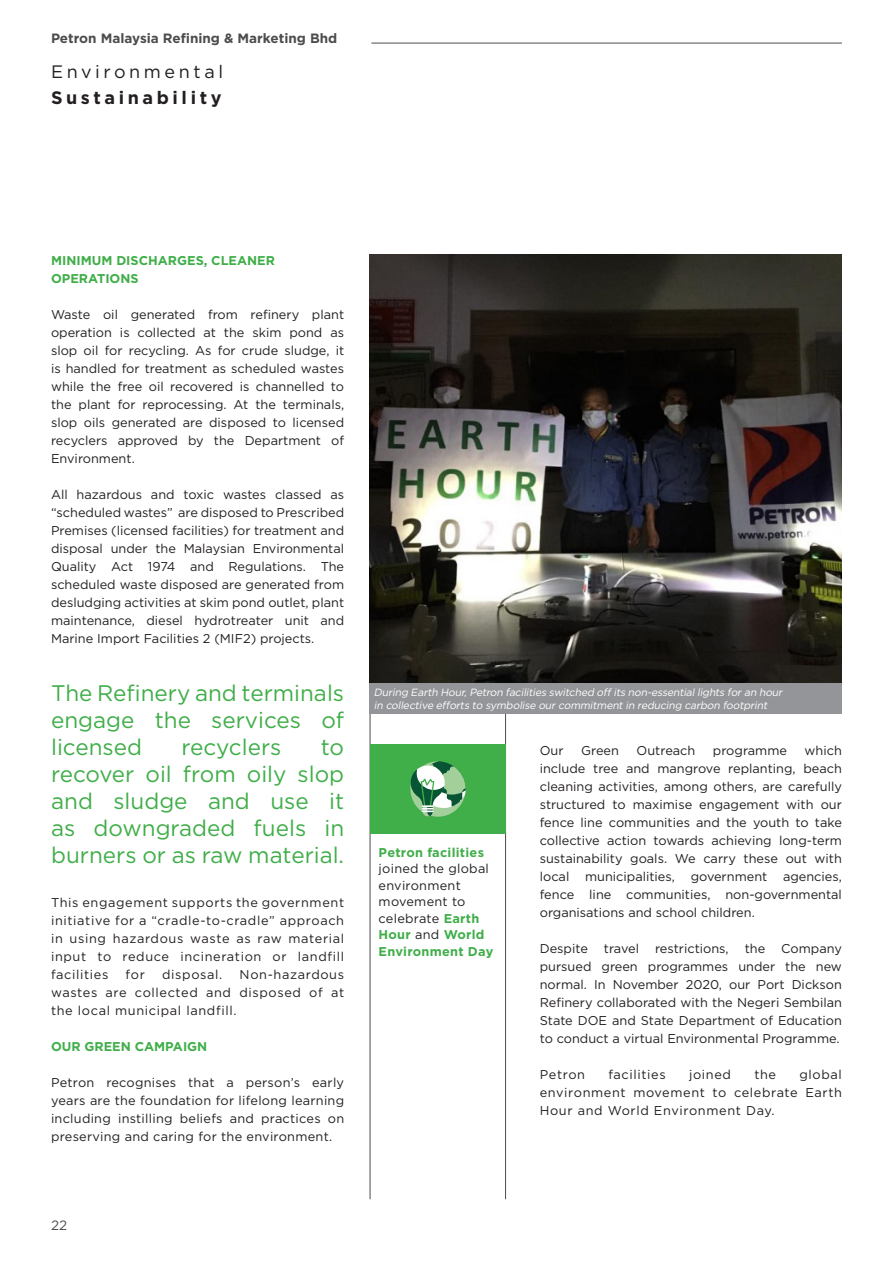
<style>
.page{position:relative;width:893px;height:1263px;background:#fff}
.page>*{position:absolute;margin:0;border:0;box-sizing:border-box;transform-origin:0 0}
.t1{font:22.5px/27px "Gotham";color:#40ae49;text-align:justify}
.t2{font:700 18px "Gotham";letter-spacing:.2em;color:#231f20}
.t3{font:18px "Gotham";letter-spacing:.2em;color:#231f20}
.t4{font:700 13.5px "Gotham";color:#4b4c4d}
.t5{font:13.5px "Gotham";color:#4b4c4d}
.t6{font:12.75px/18px "Gotham";letter-spacing:.005em;color:#231f20;text-align:justify}
.t7{font:700 12.75px/18px "Gotham";color:#40ae49}
.t8{font:12.75px "Gotham";letter-spacing:.05em;color:#231f20}
.t9{font:italic 10.5px/13.5px "Gotham";color:#fff}
.s1{font-weight:700;color:#40ae49}
</style>
<div class="page">
<hr style="left:371px;top:43px;width:471px;height:1px;background:#4b4c4d">
<hr style="left:370px;top:315px;width:1px;height:884px;background:#4b4c4d">
<hr style="left:505px;top:523px;width:1px;height:676px;background:#4b4c4d">
<div style="left:370px;top:744px;width:136px;height:90px;background:#40ae49"></div>
<svg style="left:410px;top:761px;width:56px;height:56px"></svg>
<img style="left:370px;top:255px;width:472px;height:428px">
<div style="left:370px;top:683px;width:472px;height:30px;background:#939598"></div>
<p class="t4" style="left:51px;top:30px;width:288px">Petron Malaysia Refining &amp; Marketing Bhd</p>
<p class="t3" style="left:51px;top:60px;width:174px">Environmental</p>
<p class="t2" style="left:51px;top:85px;width:172px">Sustainability</p>
<p class="t7" style="left:51px;top:252px;width:226px">MINIMUM DISCHARGES, CLEANER<br>OPERATIONS</p>
<p class="t6" style="left:51px;top:306px;width:295px">Waste oil generated from refinery plant operation is collected at the skim pond as slop oil for recycling. As for crude sludge, it is handled for treatment as scheduled wastes while the free oil recovered is channelled to the plant for reprocessing. At the terminals, slop oils generated are disposed to licensed recyclers approved by the Department of Environment.</p>
<p class="t6" style="left:51px;top:486px;width:295px">All hazardous and toxic wastes classed as “scheduled wastes” are disposed to Prescribed Premises (licensed facilities) for treatment and disposal under the Malaysian Environmental Quality Act 1974 and Regulations. The scheduled waste disposed are generated from desludging activities at skim pond outlet, plant maintenance, diesel hydrotreater unit and Marine Import Facilities 2 (MIF2) projects.</p>
<p class="t1" style="left:51px;top:679px;width:295px">The Refinery and terminals engage the services of licensed</p>
<p class="t1" style="left:182px;top:733px;width:101px">recyclers</p>
<p class="t1" style="left:51px;top:733px;width:295px;text-indent:270px">to recover oil from oily slop and sludge and use it as downgraded fuels in burners or as raw material.</p>
<p class="t6" style="left:51px;top:893px;width:295px">This engagement supports the government initiative for a “cradle-to-cradle” approach in using hazardous waste as raw material input to reduce incineration or landfill facilities</p>
<p class="t6" style="left:126px;top:965px;width:21px">for</p>
<p class="t8" style="left:162px;top:966px;width:62px">disposal.</p>
<p class="t6" style="left:51px;top:965px;width:295px;text-indent:189px">Non-hazardous wastes are collected and disposed of at the local municipal landfill.</p>
<p class="t7" style="left:51px;top:1037px;width:158px">OUR GREEN CAMPAIGN</p>
<p class="t6" style="left:51px;top:1073px;width:295px">Petron recognises that a person’s early years are the foundation for lifelong learning including instilling beliefs and practices on preserving and caring for the environment.</p>
<p class="t9" style="left:374px;top:685px;width:412px">During Earth Hour,Petron facilities switched off its non-essentiallights foran hour in collective efforts to symbolise ourcommitmentin reducing carbon footprint</p>
<p class="t6" style="left:379px;top:844px;width:116px;line-height:16.5px;text-align:left"><span class="s1">Petron facilities </span>joined the global environment movement to celebrate <span class="s1">Earth<br>Hour</span> and <span class="s1">World<br>Environment Day</span></p>
<p class="t6" style="left:540px;top:741px;width:304px;text-indent:265px">which include tree and mangrove replanting, beach cleaning activities, among others, are carefully structured to maximise engagement with our fence line communities and the youth to take collective action towards achieving long-term sustainability goals. We carry these out with local municipalities, government agencies, fence line communities, non-governmental organisations and school children.</p>
<p class="t6" style="left:540px;top:939px;width:50px">Despite</p>
<p class="t6" style="left:604px;top:939px;width:37px">travel</p>
<p class="t6" style="left:655px;top:939px;width:75px">restrictions,</p>
<p class="t6" style="left:745px;top:939px;width:22px">the</p>
<p class="t6" style="left:540px;top:741px;width:25px">Our</p>
<p class="t6" style="left:581px;top:741px;width:39px">Green</p>
<p class="t6" style="left:637px;top:741px;width:60px">Outreach</p>
<p class="t6" style="left:713px;top:741px;width:76px">programme</p>
<p class="t6" style="left:540px;top:939px;width:304px;text-indent:241px">Company pursued green programmes under the new normal. In November 2020, our Port Dickson Refinery collaborated with the Negeri Sembilan State DOE and State Department of Education to conduct a virtual Environmental Programme.</p>
<p class="t6" style="left:540px;top:1065px;width:47px">Petron</p>
<p class="t8" style="left:608px;top:1066px;width:59px">facilities</p>
<p class="t6" style="left:689px;top:1065px;width:43px">joined</p>
<p class="t6" style="left:754px;top:1065px;width:23px">the</p>
<p class="t6" style="left:540px;top:1065px;width:304px;text-indent:260px">global environment movement to celebrate Earth Hour and World Environment Day.</p>
<p class="t5" style="left:51px;top:1217px;width:18px">22</p>
</div>
